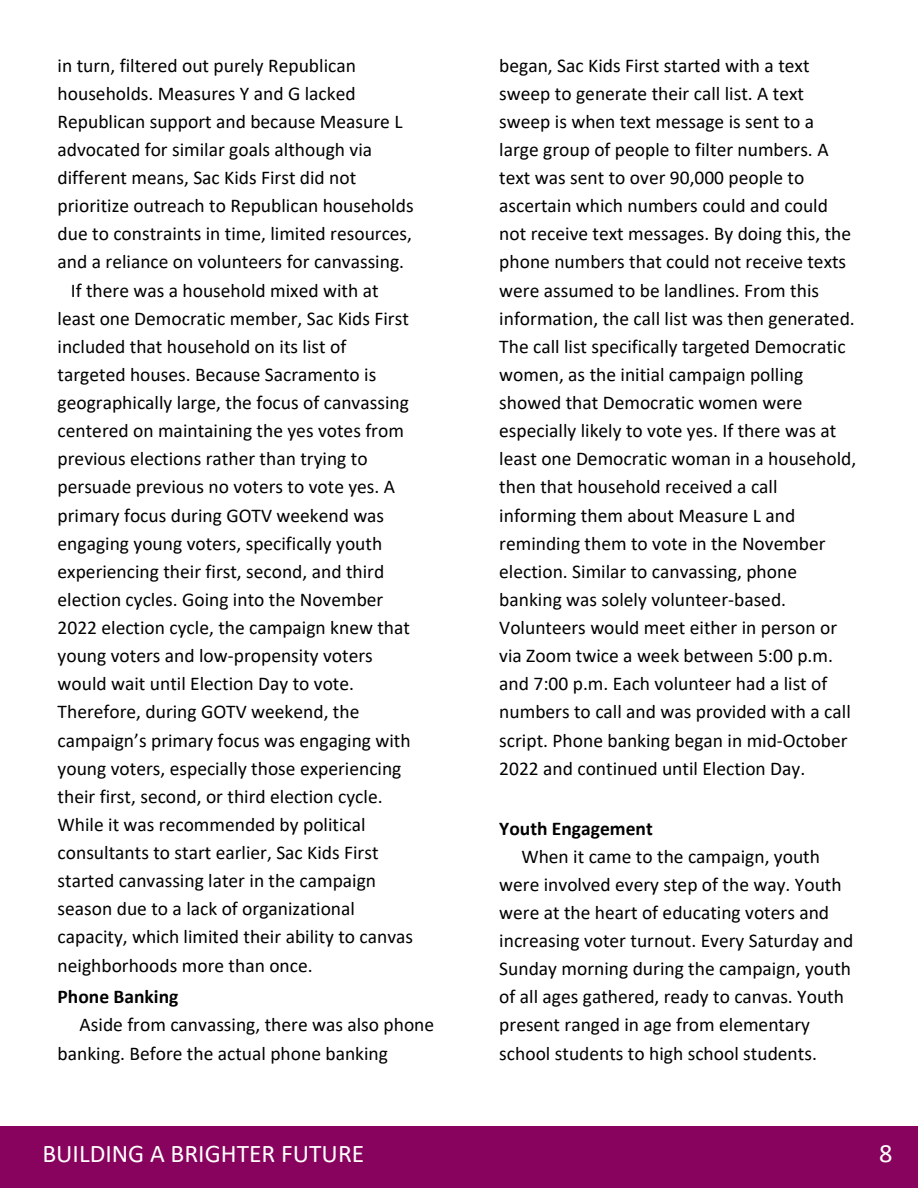
<style>
.page{position:relative;width:918px;height:1188px;background:#fff}
.page>*{position:absolute;margin:0;border:0;box-sizing:border-box;transform-origin:0 0}
.t1{font:26.4px "Calibri";color:#fff}
.t2{font:25.5px "Calibri";color:#fff}
.t3{font:19.5px/28.2px "Calibri";color:#000}
.t4{font:700 19.5px "Calibri";color:#000}
</style>
<div class="page">
<div style="left:0;top:1126px;width:918px;height:62px;background:#88035d"></div>
<p class="t3" style="left:58px;top:53px;width:358px">in turn, filtered out purely Republican households. Measures Y and G lacked Republican support and because Measure L advocated for similar goals although via different means, Sac Kids First did not prioritize outreach to Republican households due to constraints in time, limited resources, and a reliance on volunteers for canvassing.</p>
<p class="t3" style="left:58px;top:278px;width:357px;text-indent:13px">If there was a household mixed with at least one Democratic member, Sac Kids First included that household on its list of targeted houses. Because Sacramento is geographically large, the focus of canvassing centered on maintaining the yes votes from previous elections rather than trying to persuade previous no voters to vote yes. A primary focus during GOTV weekend was engaging young voters, specifically youth experiencing their first, second, and third election cycles. Going into the November 2022 election cycle, the campaign knew that young voters and low-propensity voters would wait until Election Day to vote.<br>Therefore, during GOTV weekend, the campaign’s primary focus was engaging with young voters, especially those experiencing their first, second, or third election cycle.<br>While it was recommended by political consultants to start earlier, Sac Kids First started canvassing later in the campaign season due to a lack of organizational capacity, which limited their ability to canvas neighborhoods more than once.</p>
<p class="t4" style="left:58px;top:989px;width:122px">Phone Banking</p>
<h1 class="t3" style="left:58px;top:1012px;width:378px;text-indent:22px">Aside from canvassing, there was also phone banking. Before the actual phone banking</h1>
<p class="t3" style="left:499px;top:53px;width:359px">began, Sac Kids First started with a text sweep to generate their call list. A text sweep is when text message is sent to a large group of people to filter numbers. A text was sent to over 90,000 people to ascertain which numbers could and could not receive text messages. By doing this, the phone numbers that could not receive texts were assumed to be landlines. From this information, the call list was then generated.<br>The call list specifically targeted Democratic women, as the initial campaign polling showed that Democratic women were especially likely to vote yes. If there was at least one Democratic woman in a household, then that household received a call informing them about Measure L and reminding them to vote in the November election. Similar to canvassing, phone banking was solely volunteer-based.<br>Volunteers would meet either in person or via Zoom twice a week between 5:00 p.m. and 7:00 p.m. Each volunteer had a list of numbers to call and was provided with a call script. Phone banking began in mid-October 2022 and continued until Election Day.</p>
<p class="t4" style="left:499px;top:820px;width:155px">Youth Engagement</p>
<p class="t3" style="left:499px;top:844px;width:355px;text-indent:22px">When it came to the campaign, youth were involved every step of the way. Youth were at the heart of educating voters and increasing voter turnout. Every Saturday and Sunday morning during the campaign, youth of all ages gathered, ready to canvas. Youth present ranged in age from elementary school students to high school students.</p>
<p class="t2" style="left:42px;top:1142px;width:323px">BUILDING A BRIGHTER FUTURE</p>
<p class="t1" style="left:879px;top:1142px;width:15px">8</p>
</div>
